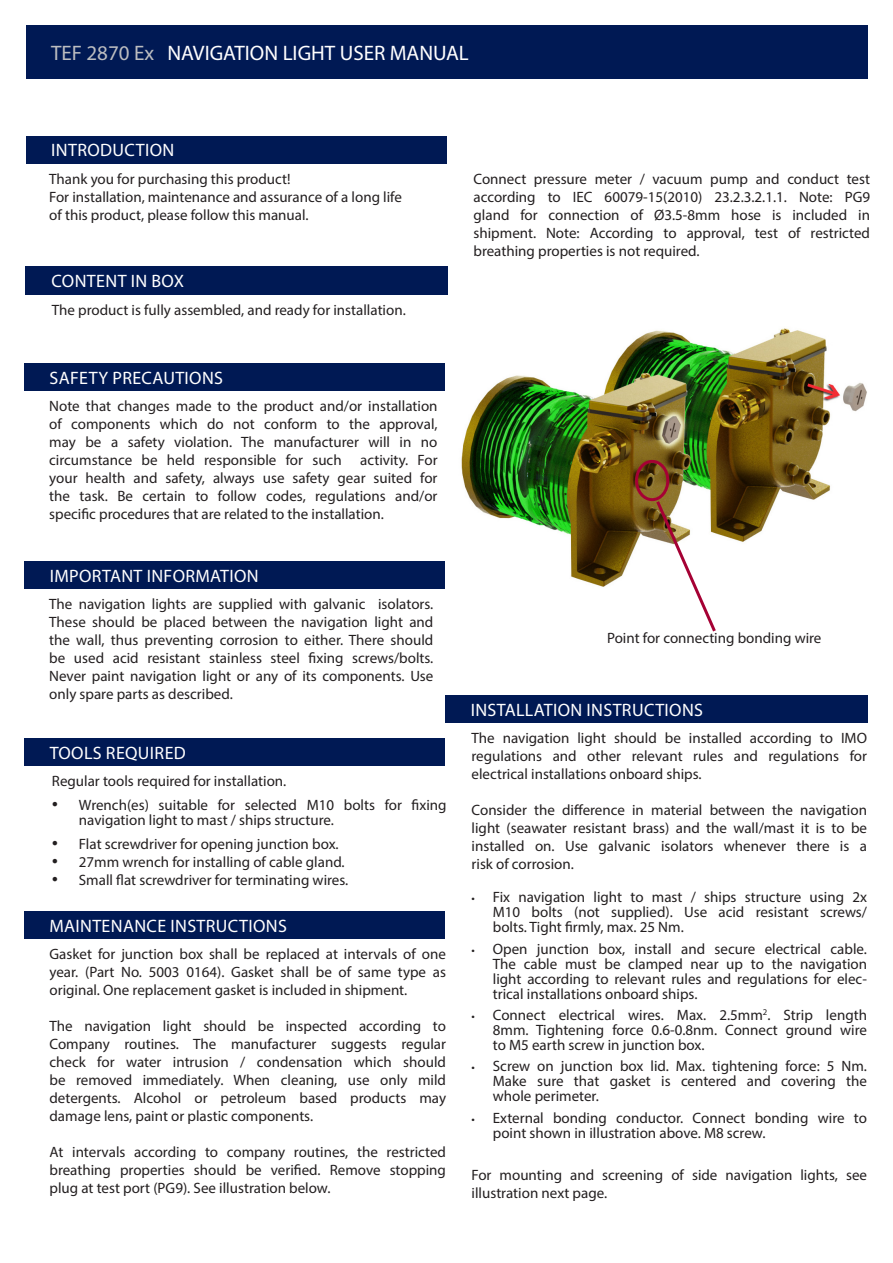
<style>
.page{position:relative;width:893px;height:1263px;background:#fff}
.page>*{position:absolute;margin:0;border:0;box-sizing:border-box;transform-origin:0 0}
.t1{font:21px "Myriad Pro";color:#fff}
.t2{font:18px "Myriad Pro";letter-spacing:.02em;color:#fff}
.Brødtekst{font:15px/18px "Myriad Pro";color:#231f20;text-align:justify}
.Description{font:15px "Myriad Pro";color:#231f20}
.s1{color:#bcbdc0}
.s2{font-family:"Times New Roman";font-size:18px}
.s3{font-size:12px}
</style>
<div class="page">
<div style="left:26px;top:26px;width:842px;height:53px;background:#001954"></div>
<img style="left:461px;top:328px;width:406px;height:259px">
<div style="left:26px;top:136px;width:420px;height:27px;background:#001954"></div>
<div style="left:26px;top:266px;width:422px;height:29px;background:#001954"></div>
<div style="left:24px;top:363px;width:421px;height:28px;background:#001954"></div>
<div style="left:24px;top:738px;width:421px;height:28px;background:#001954"></div>
<div style="left:24px;top:562px;width:421px;height:27px;background:#001954"></div>
<div style="left:445px;top:696px;width:422px;height:27px;background:#001954"></div>
<div style="left:24px;top:911px;width:421px;height:28px;background:#001954"></div>
<div style="left:635px;top:460px;width:34px;height:41px;border:3px solid #a50134;border-radius:50%"></div>
<svg style="left:654px;top:498px;width:64px;height:134px"></svg>
<p class="t1" style="left:51px;top:40px;width:419px"><span class="s1">TEF 2870 Ex</span> NAVIGATION LIGHT USER MANUAL</p>
<p class="t2" style="left:51px;top:139px;width:125px">INTRODUCTION</p>
<p class="Brødtekst" style="left:49px;top:169px;width:243px">Thank you for purchasing this product!</p>
<p class="Brødtekst" style="left:49px;top:187px;width:354px">For installation, maintenance and assurance of a long life of this product, please follow this manual.</p>
<p class="t2" style="left:52px;top:270px;width:134px">CONTENT IN BOX</p>
<p class="Brødtekst" style="left:52px;top:301px;width:355px">The product is fully assembled, and ready for installation.</p>
<p class="t2" style="left:49px;top:367px;width:175px">SAFETY PRECAUTIONS</p>
<p class="Brødtekst" style="left:49px;top:397px;width:390px">Note that changes made to the product and/or installation of components which do not conform to the approval, may be a safety violation. The manufacturer will in no circumstance be held responsible for such activity. For your health and safety, always use safety gear suited for the task. Be certain to follow codes, regulations and/or specific procedures that are related to the installation.</p>
<p class="t2" style="left:50px;top:565px;width:211px">IMPORTANT INFORMATION</p>
<p class="Brødtekst" style="left:49px;top:595px;width:386px">The navigation lights are supplied with galvanic isolators.<br>These should be placed between the navigation light and the wall, thus preventing corrosion to either. There should be used acid resistant stainless steel fixing screws/bolts.<br>Never paint navigation light or any of its components. Use only spare parts as described.</p>
<p class="t2" style="left:50px;top:742px;width:138px">TOOLS REQUIRED</p>
<p class="Brødtekst" style="left:52px;top:772px;width:236px">Regular tools required for installation.</p>
<p class="Brødtekst" style="left:79px;top:797px;width:369px;line-height:15px;text-indent:-27px"><span class="s2">•</span> Wrench(es) suitable for selected M10 bolts for fixing navigation light to mast / ships structure.</p>
<p class="Brødtekst" style="left:52px;top:835px;width:288px"><span class="s2">•</span> Flat screwdriver for opening junction box.</p>
<p class="Brødtekst" style="left:52px;top:853px;width:294px"><span class="s2">•</span> 27mm wrench for installing of cable gland.</p>
<p class="Brødtekst" style="left:52px;top:871px;width:298px"><span class="s2">•</span> Small flat screwdriver for terminating wires.</p>
<p class="t2" style="left:49px;top:915px;width:239px">MAINTENANCE INSTRUCTIONS</p>
<p class="Brødtekst" style="left:50px;top:945px;width:398px">Gasket for junction box shall be replaced at intervals of one year. (Part No. 5003 0164). Gasket shall be of same type as original. One replacement gasket is included in shipment.</p>
<p class="Brødtekst" style="left:50px;top:1017px;width:398px">The navigation light should be inspected according to Company routines. The manufacturer suggests regular check for water intrusion / condensation which should be removed immediately. When cleaning, use only mild detergents. Alcohol or petroleum based products may damage lens, paint or plastic components.</p>
<p class="Brødtekst" style="left:50px;top:1143px;width:398px">At intervals according to company routines, the restricted breathing properties should be verified. Remove stopping plug at test port (PG9). See illustration below.</p>
<p class="Brødtekst" style="left:473px;top:169px;width:398px">Connect pressure meter / vacuum pump and conduct test according to IEC 60079-15(2010) 23.2.3.2.1.1. Note: PG9 gland for connection of Ø3.5-8mm hose is included in shipment. Note: According to approval, test of restricted breathing properties is not required.</p>
<p class="Description" style="left:607px;top:629px;width:216px">Point for connecting bonding wire</p>
<p class="t2" style="left:471px;top:699px;width:234px">INSTALLATION INSTRUCTIONS</p>
<p class="Brødtekst" style="left:472px;top:729px;width:397px">The navigation light should be installed according to IMO regulations and other relevant rules and regulations for electrical installations onboard ships.</p>
<p class="Brødtekst" style="left:472px;top:801px;width:397px">Consider the difference in material between the navigation light (seawater resistant brass) and the wall/mast it is to be installed on. Use galvanic isolators whenever there is a risk of corrosion.</p>
<p class="Brødtekst" style="left:493px;top:889px;width:376px;line-height:15px;text-indent:-21px"><span class="s3">•</span> Fix navigation light to mast / ships structure using 2x M10 bolts (not supplied). Use acid resistant screws/ bolts. Tight firmly, max. 25 Nm.</p>
<p class="Brødtekst" style="left:493px;top:941px;width:376px;line-height:15px;text-indent:-21px"><span class="s3">•</span> Open junction box, install and secure electrical cable.<br>The cable must be clamped near up to the navigation light according to relevant rules and regulations for elec&shy;trical installations onboard ships.</p>
<p class="Brødtekst" style="left:493px;top:1007px;width:376px;line-height:15px;text-indent:-21px"><span class="s3">•</span> Connect electrical wires. Max. 2.5mm<sup>2</sup>. Strip length 8mm. Tightening force 0.6-0.8nm. Connect ground wire to M5 earth screw in junction box.</p>
<p class="Brødtekst" style="left:493px;top:1058px;width:376px;line-height:15px;text-indent:-21px"><span class="s3">•</span> Screw on junction box lid. Max. tightening force: 5 Nm.<br>Make sure that gasket is centered and covering the whole perimeter.</p>
<p class="Brødtekst" style="left:493px;top:1110px;width:376px;line-height:15px;text-indent:-21px"><span class="s3">•</span> External bonding conductor. Connect bonding wire to point shown in illustration above. M8 screw.</p>
<p class="Brødtekst" style="left:472px;top:1166px;width:397px">For mounting and screening of side navigation lights, see illustration next page.</p>
</div>
